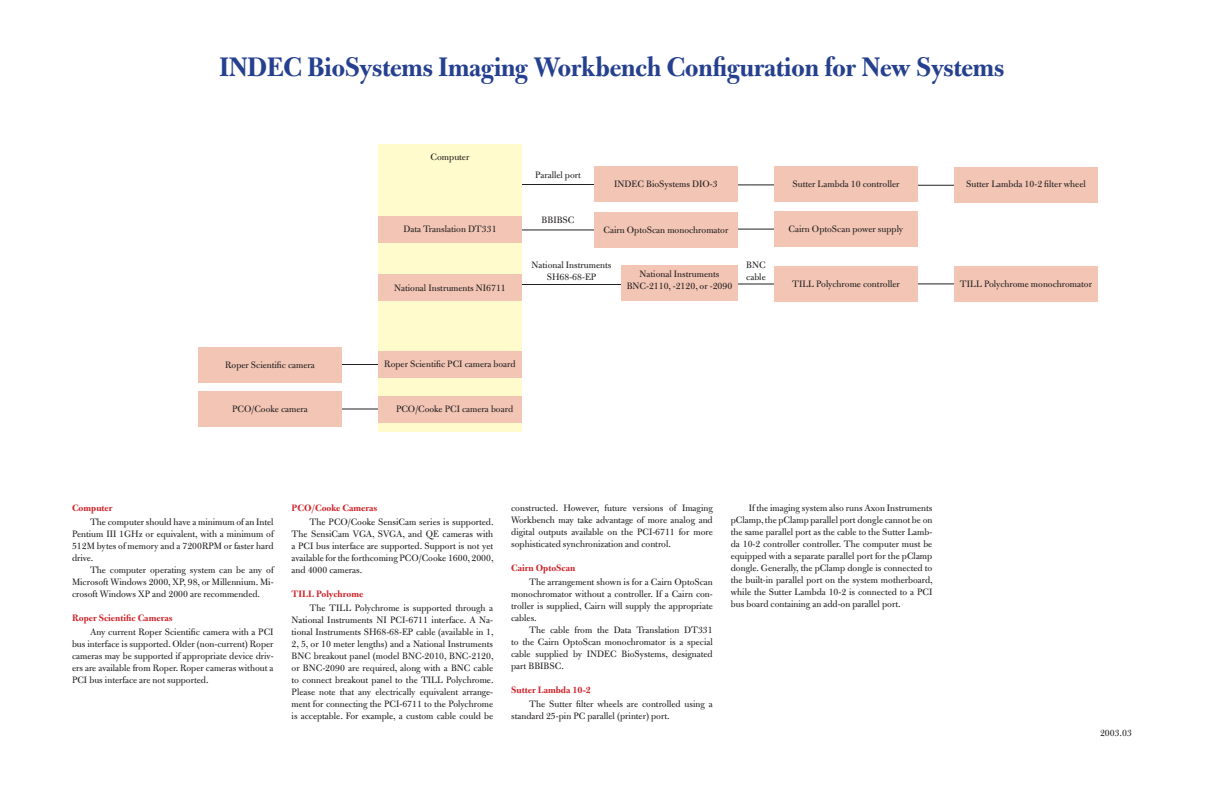
<style>
.page{position:relative;width:1224px;height:792px;background:#fff}
.page>*{position:absolute;margin:0;border:0;box-sizing:border-box;transform-origin:0 0}
.t1{font:700 30px "Bulmer Display";color:#25408f}
.Figure_text{font:10px/12px "Bulmer";color:#231f20;text-align:justify}
.Callout_heading{font:700 10px "Bulmer";color:#d1232a}
</style>
<div class="page">
<div style="left:378px;top:144px;width:144px;height:288px;background:#fffbcc"></div>
<div style="left:378px;top:396px;width:144px;height:27px;background:#f2c5b4"></div>
<div style="left:378px;top:216px;width:144px;height:27px;background:#f2c5b4"></div>
<div style="left:378px;top:274px;width:144px;height:28px;background:#f2c5b4"></div>
<div style="left:378px;top:351px;width:144px;height:27px;background:#f2c5b4"></div>
<div style="left:198px;top:391px;width:144px;height:36px;background:#f2c5b4"></div>
<hr style="left:342px;top:408px;width:36px;height:2px;background:#231f20">
<div style="left:198px;top:347px;width:144px;height:36px;background:#f2c5b4"></div>
<hr style="left:342px;top:364px;width:36px;height:1px;background:#231f20">
<div style="left:594px;top:212px;width:144px;height:36px;background:#f2c5b4"></div>
<hr style="left:522px;top:229px;width:72px;height:1px;background:#231f20">
<div style="left:774px;top:266px;width:144px;height:36px;background:#f2c5b4"></div>
<hr style="left:522px;top:284px;width:99px;height:1px;background:#231f20">
<div style="left:774px;top:166px;width:144px;height:36px;background:#f2c5b4"></div>
<hr style="left:522px;top:184px;width:72px;height:1px;background:#231f20">
<div style="left:774px;top:211px;width:144px;height:36px;background:#f2c5b4"></div>
<hr style="left:738px;top:229px;width:36px;height:1px;background:#231f20">
<div style="left:954px;top:266px;width:144px;height:36px;background:#f2c5b4"></div>
<hr style="left:918px;top:283px;width:36px;height:1px;background:#231f20">
<div style="left:954px;top:167px;width:144px;height:36px;background:#f2c5b4"></div>
<hr style="left:918px;top:185px;width:36px;height:1px;background:#231f20">
<div style="left:594px;top:166px;width:144px;height:36px;background:#f2c5b4"></div>
<hr style="left:738px;top:184px;width:36px;height:1px;background:#231f20">
<div style="left:621px;top:266px;width:117px;height:36px;background:#f2c5b4"></div>
<hr style="left:738px;top:284px;width:36px;height:1px;background:#231f20">
<p class="t1" style="left:220px;top:51px;width:786px">INDEC BioSystems Imaging Workbench Configuration for New Systems</p>
<p class="Figure_text" style="left:225px;top:359px;width:91px">Roper Scientific camera</p>
<p class="Figure_text" style="left:232px;top:403px;width:77px">PCO/Cooke camera</p>
<p class="Figure_text" style="left:431px;top:151px;width:40px">Computer</p>
<p class="Figure_text" style="left:403px;top:223px;width:95px">Data Translation DT331</p>
<p class="Figure_text" style="left:394px;top:282px;width:113px">National Instruments NI6711</p>
<p class="Figure_text" style="left:535px;top:169px;width:47px">Parallel port</p>
<p class="Figure_text" style="left:542px;top:214px;width:34px">BBIBSC</p>
<p class="Figure_text" style="left:614px;top:178px;width:105px">INDEC BioSystems DIO-3</p>
<p class="Figure_text" style="left:604px;top:224px;width:126px">Cairn OptoScan monochromator</p>
<p class="Figure_text" style="left:532px;top:259px;width:81px">National Instruments</p>
<p class="Figure_text" style="left:547px;top:271px;width:51px">SH68-68-EP</p>
<p class="Figure_text" style="left:627px;top:268px;width:107px;text-align:center">National Instruments<br>BNC-2110, -2120, or -2090</p>
<p class="Figure_text" style="left:746px;top:259px;width:21px">BNC</p>
<p class="Figure_text" style="left:746px;top:271px;width:21px">cable</p>
<p class="Figure_text" style="left:792px;top:178px;width:109px">Sutter Lambda 10 controller</p>
<p class="Figure_text" style="left:789px;top:223px;width:116px">Cairn OptoScan power supply</p>
<p class="Figure_text" style="left:792px;top:278px;width:109px">TILL Polychrome controller</p>
<p class="Figure_text" style="left:384px;top:358px;width:133px">Roper Scientific PCI camera board</p>
<p class="Figure_text" style="left:396px;top:403px;width:119px">PCO/Cooke PCI camera board</p>
<p class="Figure_text" style="left:966px;top:178px;width:121px">Sutter Lambda 10-2 filter wheel</p>
<p class="Figure_text" style="left:960px;top:278px;width:134px">TILL Polychrome monochromator</p>
<p class="Callout_heading" style="left:72px;top:503px;width:42px">Computer</p>
<p class="Figure_text" style="left:72px;top:516px;width:203px;text-indent:18px">The computer should have a minimum of an Intel Pentium III 1GHz or equivalent, with a minimum of 512M bytes of memory and a 7200RPM or faster hard drive.</p>
<p class="Figure_text" style="left:72px;top:564px;width:203px;text-indent:18px">The computer operating system can be any of Microsoft Windows 2000, XP, 98, or Millennium. Mi&shy;crosoft Windows XP and 2000 are recommended.</p>
<p class="Callout_heading" style="left:72px;top:613px;width:102px">Roper Scientific Cameras</p>
<p class="Figure_text" style="left:72px;top:626px;width:203px;text-indent:18px">Any current Roper Scientific camera with a PCI bus interface is supported. Older (non-current) Roper cameras may be supported if appropriate device driv&shy;ers are available from Roper. Roper cameras without a PCI bus interface are not supported.</p>
<p class="Callout_heading" style="left:292px;top:503px;width:87px">PCO/Cooke Cameras</p>
<p class="Figure_text" style="left:292px;top:516px;width:204px;text-indent:18px">The PCO/Cooke SensiCam series is supported.<br>The SensiCam VGA, SVGA, and QE cameras with a PCI bus interface are supported. Support is not yet available for the forthcoming PCO/Cooke 1600, 2000, and 4000 cameras.</p>
<p class="Callout_heading" style="left:292px;top:589px;width:73px">TILL Polychrome</p>
<p class="Figure_text" style="left:292px;top:602px;width:204px;text-indent:18px">The TILL Polychrome is supported through a National Instruments NI PCI-6711 interface. A Na&shy;tional Instruments SH68-68-EP cable (available in 1, 2, 5, or 10 meter lengths) and a National Instruments BNC breakout panel (model BNC-2010, BNC-2120, or BNC-2090 are required, along with a BNC cable to connect breakout panel to the TILL Polychrome.<br>Please note that any electrically equivalent arrange&shy;ment for connecting the PCI-6711 to the Polychrome is acceptable. For example, a custom cable could be</p>
<p class="Figure_text" style="left:511px;top:502px;width:203px">constructed. However, future versions of Imaging Workbench may take advantage of more analog and digital outputs available on the PCI-6711 for more sophisticated synchronization and control.</p>
<p class="Callout_heading" style="left:511px;top:563px;width:66px">Cairn OptoScan</p>
<p class="Figure_text" style="left:511px;top:576px;width:203px;text-indent:18px">The arrangement shown is for a Cairn OptoScan monochromator without a controller. If a Cairn con&shy;troller is supplied, Cairn will supply the appropriate cables.</p>
<p class="Figure_text" style="left:511px;top:624px;width:203px;text-indent:18px">The cable from the Data Translation DT331 to the Cairn OptoScan monochromator is a special cable supplied by INDEC BioSystems, designated part BBIBSC.</p>
<p class="Callout_heading" style="left:511px;top:685px;width:81px">Sutter Lambda 10-2</p>
<p class="Figure_text" style="left:511px;top:698px;width:203px;text-indent:18px">The Sutter filter wheels are controlled using a standard 25-pin PC parallel (printer) port.</p>
<p class="Figure_text" style="left:731px;top:502px;width:204px;text-indent:18px">If the imaging system also runs Axon Instruments pClamp, the pClamp parallel port dongle cannot be on the same parallel port as the cable to the Sutter Lamb&shy;da 10-2 controller controller. The computer must be equipped with a separate parallel port for the pClamp dongle. Generally, the pClamp dongle is connected to the built-in parallel port on the system motherboard, while the Sutter Lambda 10-2 is connected to a PCI bus board containing an add-on parallel port.</p>
<p class="Figure_text" style="left:1100px;top:727px;width:33px">2003.03</p>
</div>
